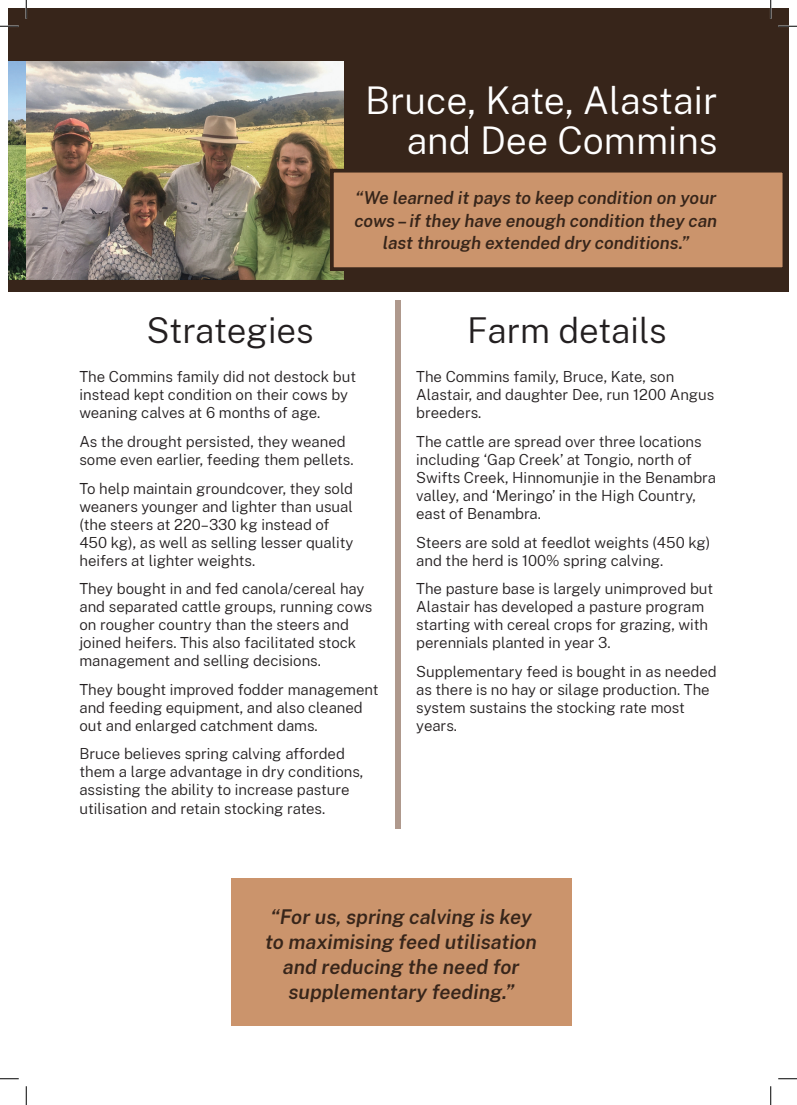
<style>
.page{position:relative;width:797px;height:1105px;background:#fff}
.page>*{position:absolute;margin:0;border:0;box-sizing:border-box;transform-origin:0 0}
.t1{font:300 37.5px/40px "Public Sans";color:#fff;text-align:right}
.t2{font:300 35px "Public Sans";letter-spacing:-.005em;color:#231f20}
.t3{font:italic 600 20px/25px "Public Sans";color:#37251a;text-align:center}
.t4{font:italic 600 17.5px/22.5px "Public Sans";color:#37251a;text-align:center}
.t5{font:300 15px/18px "Public Sans";color:#231f20}
</style>
<div class="page">
<div style="left:9px;top:9px;width:17px;height:283px;background:#37251a"></div>
<div style="left:26px;top:9px;width:762px;height:283px;background:#37251a"></div>
<img style="left:9px;top:62px;width:17px;height:218px">
<img style="left:26px;top:62px;width:317px;height:218px">
<div style="left:332px;top:171px;width:452px;height:98px;background:#cb946c"></div>
<div style="left:330px;top:169px;width:456px;height:102px;border:4px solid #37251a"></div>
<div style="left:231px;top:878px;width:340px;height:147px;background:#cb946c"></div>
<div style="left:396px;top:301px;width:5px;height:528px;background:#af998d"></div>
<svg style="left:0;top:25px;width:19px;height:2px"></svg>
<svg style="left:778px;top:25px;width:19px;height:2px"></svg>
<svg style="left:0;top:1078px;width:19px;height:1px"></svg>
<svg style="left:778px;top:1078px;width:19px;height:1px"></svg>
<svg style="left:25px;top:0;width:2px;height:19px"></svg>
<svg style="left:25px;top:1086px;width:2px;height:19px"></svg>
<svg style="left:770px;top:0;width:1px;height:19px"></svg>
<svg style="left:770px;top:1086px;width:1px;height:19px"></svg>
<h1 class="t1" style="left:365px;top:78px;width:354px">Bruce, Kate, Alastair and Dee Commins</h1>
<p class="t4" style="left:354px;top:186px;width:364px">“We learned it pays to keep condition on your cows – if they have enough condition they can last through extended dry conditions.”</p>
<h2 class="t2" style="left:147px;top:306px;width:169px">Strategies</h2>
<p class="t5" style="left:79px;top:367px;width:278px">The Commins family did not destock but instead kept condition on their cows by weaning calves at 6 months of age.</p>
<p class="t5" style="left:79px;top:432px;width:275px">As the drought persisted, they weaned some even earlier, feeding them pellets.</p>
<p class="t5" style="left:79px;top:478px;width:275px">To help maintain groundcover, they sold weaners younger and lighter than usual (the steers at 220–330 kg instead of 450 kg), as well as selling lesser quality heifers at lighter weights.</p>
<p class="t5" style="left:79px;top:579px;width:294px">They bought in and fed canola/cereal hay and separated cattle groups, running cows on rougher country than the steers and joined heifers. This also facilitated stock management and selling decisions.</p>
<p class="t5" style="left:79px;top:680px;width:300px">They bought improved fodder management and feeding equipment, and also cleaned out and enlarged catchment dams.</p>
<p class="t5" style="left:79px;top:744px;width:285px">Bruce believes spring calving afforded them a large advantage in dry conditions, assisting the ability to increase pasture utilisation and retain stocking rates.</p>
<h2 class="t2" style="left:467px;top:306px;width:201px">Farm details</h2>
<p class="t5" style="left:416px;top:367px;width:299px">The Commins family, Bruce, Kate, son<br>Alastair, and daughter Dee, run 1200 Angus breeders.</p>
<p class="t5" style="left:416px;top:432px;width:301px">The cattle are spread over three locations including ‘Gap Creek’ at Tongio, north of Swifts Creek, Hinnomunjie in the Benambra valley, and ‘Meringo’ in the High Country, east of Benambra.</p>
<p class="t5" style="left:416px;top:532px;width:295px">Steers are sold at feedlot weights (450 kg) and the herd is 100% spring calving.</p>
<p class="t5" style="left:416px;top:579px;width:298px">The pasture base is largely unimproved but Alastair has developed a pasture program starting with cereal crops for grazing, with perennials planted in year 3.</p>
<p class="t5" style="left:416px;top:662px;width:302px">Supplementary feed is bought in as needed as there is no hay or silage production. The system sustains the stocking rate most years.</p>
<h3 class="t3" style="left:265px;top:903px;width:273px">“For us, spring calving is key to maximising feed utilisation and reducing the need for supplementary feeding.”</h3>
</div>
